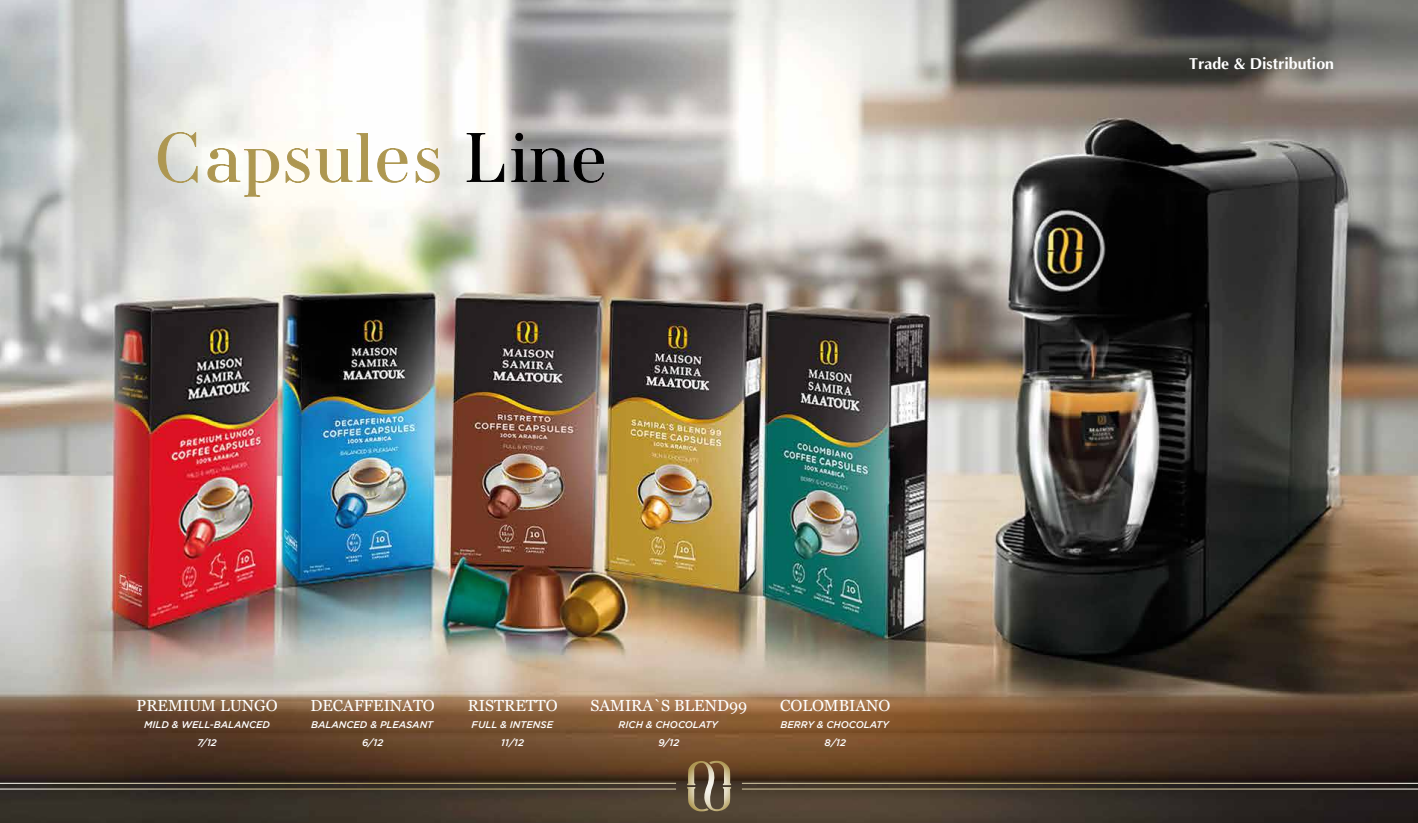
<style>
.page{position:relative;width:1418px;height:823px;background:#fff}
.page>*{position:absolute;margin:0;border:0;box-sizing:border-box;transform-origin:0 0}
.t1{font:300 70.9px "AW Conqueror Didot";letter-spacing:.03em;color:#ae9751}
.t2{font:16px "Georgia";color:#fff}
.t3{font:700 16px "Optima";color:#fff}
.t4{font:italic 500 9.7px "Gotham";color:#fff}
.s1{color:#000}
</style>
<div class="page">
<img style="left:0;top:0;width:1417px;height:822px">
<svg style="left:157px;top:132px;width:41px;height:51px;background:#d9d8cc"></svg>
<svg style="left:207px;top:148px;width:72px;height:49px"></svg>
<svg style="left:285px;top:132px;width:123px;height:51px"></svg>
<svg style="left:415px;top:148px;width:25px;height:35px"></svg>
<svg style="left:466px;top:132px;width:38px;height:50px"></svg>
<svg style="left:510px;top:132px;width:94px;height:51px;background:#888"></svg>
<svg style="left:687px;top:760px;width:44px;height:50px;background:#827055"></svg>
<hr style="left:742px;top:782px;width:675px;height:1px;background:#fff">
<hr style="left:742px;top:788px;width:675px;height:1px;background:#fff">
<hr style="left:0;top:782px;width:676px;height:1px;background:#fff">
<hr style="left:0;top:788px;width:676px;height:1px;background:#fff">
<h2 class="t3" style="left:1189px;top:55px;width:146px">Trade &amp; Distribution</h2>
<h1 class="t1" style="left:154px;top:104px;width:455px">Capsules <span class="s1">Line</span></h1>
<h2 class="t2" style="left:137px;top:695px;width:143px">PREMIUM LUNGO</h2>
<p class="t4" style="left:144px;top:718px;width:127px">MILD &amp; WELL-BALANCED</p>
<h2 class="t2" style="left:310px;top:695px;width:126px">DECAFFEINATO</h2>
<p class="t4" style="left:311px;top:718px;width:123px">BALANCED &amp; PLEASANT</p>
<h2 class="t2" style="left:467px;top:695px;width:91px">RISTRETTO</h2>
<p class="t4" style="left:471px;top:718px;width:83px">FULL &amp; INTENSE</p>
<h2 class="t2" style="left:590px;top:695px;width:158px">SAMIRA`S BLEND99</h2>
<p class="t4" style="left:618px;top:718px;width:101px">RICH &amp; CHOCOLATY</p>
<h2 class="t2" style="left:780px;top:695px;width:112px">COLOMBIANO</h2>
<p class="t4" style="left:780px;top:718px;width:110px">BERRY &amp; CHOCOLATY</p>
<p class="t4" style="left:197px;top:736px;width:21px">7/12</p>
<p class="t4" style="left:362px;top:736px;width:23px">6/12</p>
<p class="t4" style="left:501px;top:736px;width:24px">11/12</p>
<p class="t4" style="left:658px;top:736px;width:22px">9/12</p>
<p class="t4" style="left:824px;top:736px;width:23px">8/12</p>
</div>
